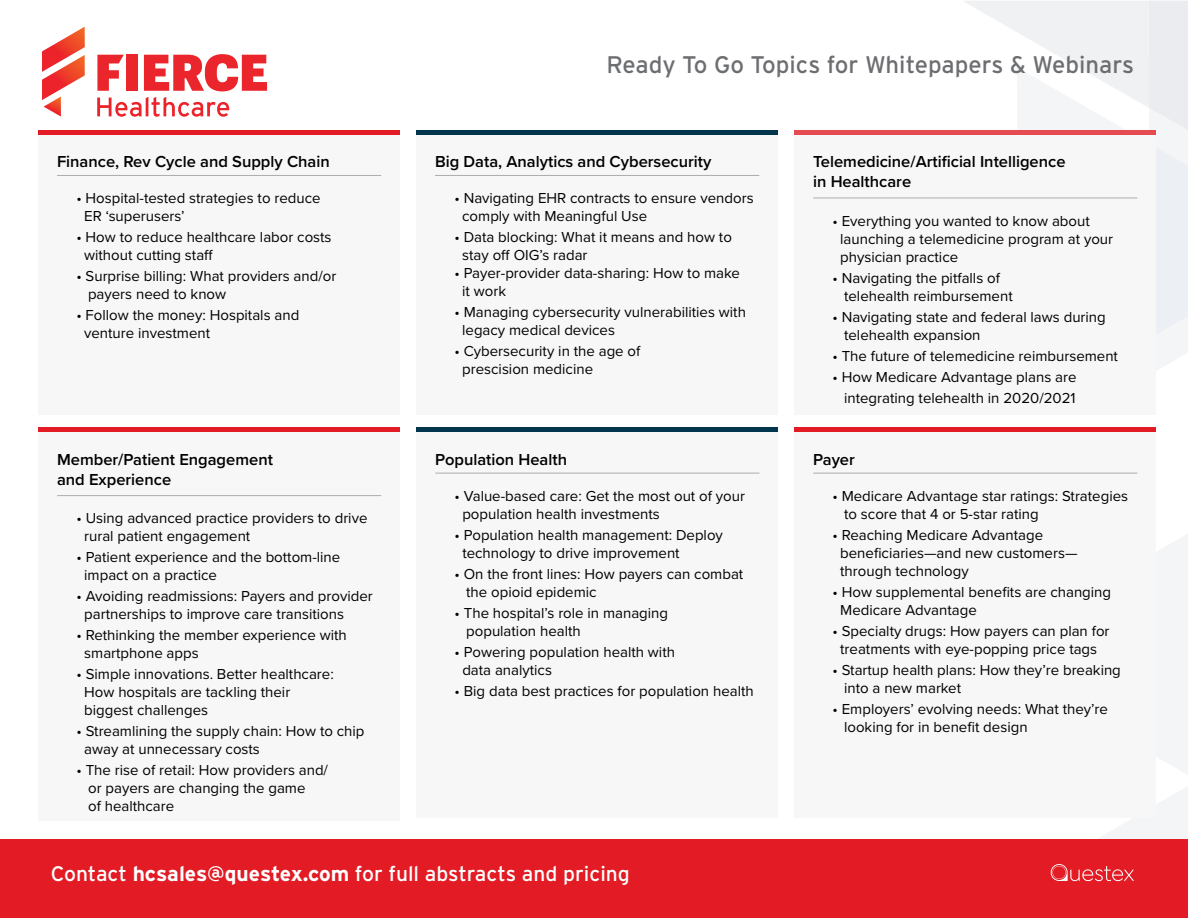
<style>
.page{position:relative;width:1188px;height:918px;background:#fff}
.page>*{position:absolute;margin:0;border:0;box-sizing:border-box;transform-origin:0 0}
.t1{font:24px "Interstate";color:#6d6e71}
.t2{font:21px "Interstate";color:#fff}
.t3{font:600 16.5px/19.8px "Proxima Nova";color:#000}
.t4{font:15px/18px "Proxima Nova";color:#000}
.s1{font-weight:700}
</style>
<div class="page">
<svg style="left:964px;top:1px;width:224px;height:369px"></svg>
<div style="left:1156px;top:534px;width:32px;height:240px;background:#f3f5f7"></div>
<svg style="left:42px;top:27px;width:43px;height:90px"></svg>
<svg style="left:97px;top:97px;width:132px;height:20px"></svg>
<svg style="left:97px;top:55px;width:27px;height:36px"></svg>
<div style="left:127px;top:55px;width:11px;height:36px;background:#eb252c"></div>
<svg style="left:144px;top:54px;width:123px;height:37px"></svg>
<div style="left:0;top:839px;width:1188px;height:79px;background:#e21b24"></div>
<svg style="left:1050px;top:787px;width:138px;height:95px"></svg>
<div style="left:39px;top:130px;width:361px;height:284px;background:#f8f7f7"></div>
<div style="left:39px;top:130px;width:361px;height:5px;background:#e21b24"></div>
<hr style="left:57px;top:175px;width:324px;height:1px;background:#acadac">
<div style="left:417px;top:130px;width:361px;height:284px;background:#f8f7f7"></div>
<div style="left:417px;top:130px;width:361px;height:5px;background:#00354e"></div>
<hr style="left:435px;top:175px;width:324px;height:1px;background:#acadac">
<div style="left:795px;top:130px;width:361px;height:284px;background:#f8f7f7"></div>
<div style="left:795px;top:130px;width:361px;height:5px;background:#e64b52"></div>
<hr style="left:813px;top:198px;width:324px;height:1px;background:#acadac">
<div style="left:417px;top:428px;width:361px;height:390px;background:#f8f7f7"></div>
<hr style="left:417px;top:428px;width:361px;height:4px;background:#00354e">
<hr style="left:435px;top:473px;width:324px;height:1px;background:#acadac">
<div style="left:39px;top:428px;width:361px;height:393px;background:#f8f7f7"></div>
<hr style="left:39px;top:428px;width:361px;height:4px;background:#e21b24">
<hr style="left:57px;top:495px;width:324px;height:1px;background:#acadac">
<div style="left:795px;top:428px;width:361px;height:390px;background:#f8f7f7"></div>
<hr style="left:795px;top:428px;width:361px;height:4px;background:#e21b24">
<hr style="left:813px;top:473px;width:324px;height:1px;background:#acadac">
<p class="t3" style="left:57px;top:152px;width:274px">Finance, Rev Cycle and Supply Chain</p>
<p class="t4" style="left:84px;top:188px;width:238px;text-indent:-8px">• Hospital-tested strategies to reduce<br>ER ‘superusers’</p>
<p class="t4" style="left:84px;top:227px;width:249px;text-indent:-8px">• How to reduce healthcare labor costs without cutting staff</p>
<p class="t4" style="left:88px;top:266px;width:250px;text-indent:-12px">• Surprise billing: What providers and/or payers need to know</p>
<p class="t4" style="left:84px;top:305px;width:217px;text-indent:-8px">• Follow the money: Hospitals and venture investment</p>
<p class="t3" style="left:57px;top:449px;width:217px">Member/Patient Engagement and Experience</p>
<p class="t4" style="left:84px;top:509px;width:285px;text-indent:-8px">• Using advanced practice providers to drive rural patient engagement</p>
<p class="t4" style="left:84px;top:548px;width:258px;text-indent:-8px">• Patient experience and the bottom-line impact on a practice</p>
<p class="t4" style="left:84px;top:587px;width:290px;text-indent:-8px">• Avoiding readmissions: Payers and provider partnerships to improve care transitions</p>
<p class="t4" style="left:84px;top:626px;width:264px;text-indent:-8px">• Rethinking the member experience with smartphone apps</p>
<p class="t4" style="left:84px;top:665px;width:251px;text-indent:-8px">• Simple innovations. Better healthcare:<br>How hospitals are tackling their biggest challenges</p>
<p class="t4" style="left:84px;top:722px;width:282px;text-indent:-8px">• Streamlining the supply chain: How to chip away at unnecessary costs</p>
<p class="t4" style="left:88px;top:761px;width:241px;text-indent:-12px">• The rise of retail: How providers and/ or payers are changing the game<br>of healthcare</p>
<h1 class="t1" style="left:606px;top:51px;width:529px">Ready To Go Topics for Whitepapers &amp; Webinars</h1>
<p class="t3" style="left:435px;top:152px;width:278px">Big Data, Analytics and Cybersecurity</p>
<p class="t4" style="left:462px;top:188px;width:293px;text-indent:-8px">• Navigating EHR contracts to ensure vendors comply with Meaningful Use</p>
<p class="t4" style="left:462px;top:227px;width:271px;text-indent:-8px">• Data blocking: What it means and how to stay off OIG’s radar</p>
<p class="t4" style="left:462px;top:263px;width:279px;text-indent:-8px">• Payer-provider data-sharing: How to make it work</p>
<p class="t4" style="left:462px;top:302px;width:285px;text-indent:-8px">• Managing cybersecurity vulnerabilities with legacy medical devices</p>
<p class="t4" style="left:462px;top:341px;width:180px;text-indent:-8px">• Cybersecurity in the age of prescision medicine</p>
<p class="t3" style="left:435px;top:449px;width:133px">Population Health</p>
<p class="t4" style="left:462px;top:486px;width:284px;text-indent:-8px">• Value-based care: Get the most out of your population health investments</p>
<p class="t4" style="left:462px;top:525px;width:262px;text-indent:-8px">• Population health management: Deploy technology to drive improvement</p>
<p class="t4" style="left:466px;top:564px;width:279px;text-indent:-12px">• On the front lines: How payers can combat the opioid epidemic</p>
<p class="t4" style="left:466px;top:603px;width:203px;text-indent:-12px">• The hospital’s role in managing population health</p>
<p class="t4" style="left:462px;top:642px;width:214px;text-indent:-8px">• Powering population health with data analytics</p>
<p class="t4" style="left:455px;top:681px;width:301px">• Big data best practices for population health</p>
<p class="t3" style="left:813px;top:152px;width:254px">Telemedicine/Artificial Intelligence in Healthcare</p>
<p class="t4" style="left:840px;top:211px;width:274px;text-indent:-8px">• Everything you wanted to know about launching a telemedicine program at your physician practice</p>
<p class="t4" style="left:844px;top:268px;width:170px;text-indent:-12px">• Navigating the pitfalls of telehealth reimbursement</p>
<p class="t4" style="left:844px;top:307px;width:263px;text-indent:-12px">• Navigating state and federal laws during telehealth expansion</p>
<p class="t4" style="left:833px;top:346px;width:287px">• The future of telemedicine reimbursement</p>
<p class="t4" style="left:833px;top:365px;width:246px;line-height:21px;text-align:right">• How Medicare Advantage plans are integrating telehealth in 2020/2021</p>
<p class="t3" style="left:813px;top:449px;width:43px">Payer</p>
<p class="t4" style="left:844px;top:486px;width:286px;text-indent:-12px">• Medicare Advantage star ratings: Strategies to score that 4 or 5-star rating</p>
<p class="t4" style="left:840px;top:525px;width:239px;text-indent:-8px">• Reaching Medicare Advantage beneficiaries—and new customers— through technology</p>
<p class="t4" style="left:840px;top:582px;width:272px;text-indent:-8px">• How supplemental benefits are changing<br>Medicare Advantage</p>
<p class="t4" style="left:833px;top:621px;width:279px;text-align:center">• Specialty drugs: How payers can plan for treatments with eye-popping price tags</p>
<p class="t4" style="left:844px;top:660px;width:278px;text-indent:-12px">• Startup health plans: How they’re breaking into a new market</p>
<p class="t4" style="left:844px;top:699px;width:265px;text-indent:-12px">• Employers’ evolving needs: What they’re looking for in benefit design</p>
<h2 class="t2" style="left:51px;top:862px;width:581px">Contact <span class="s1">hcsales@questex.com</span> for full abstracts and pricing</h2>
</div>
